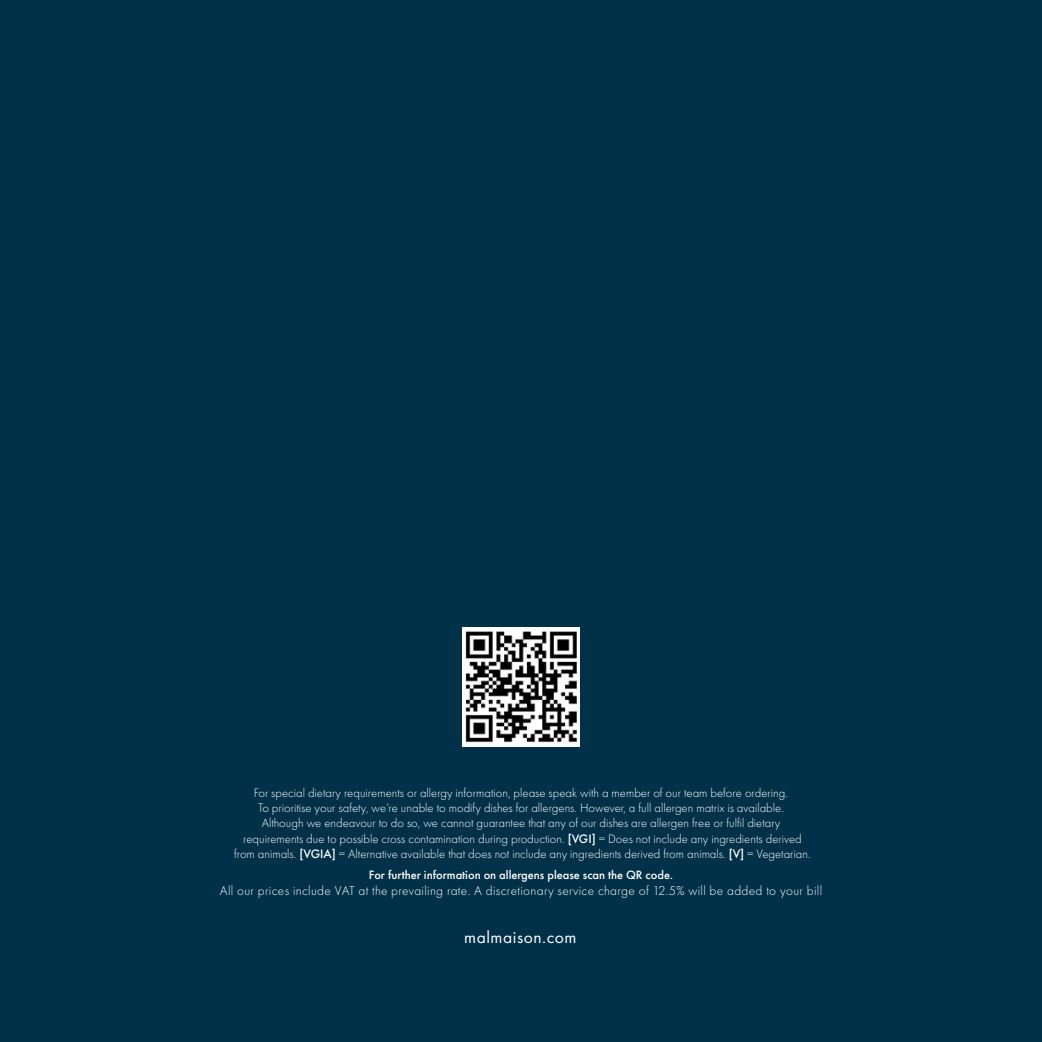
<style>
.page{position:relative;width:1042px;height:1042px;background:#003148}
.page>*{position:absolute;margin:0;border:0;box-sizing:border-box;transform-origin:0 0}
.t1{font:17.5px "Futura PT";letter-spacing:.03em;color:#fff}
.t2{font:300 13.47px "Futura PT";letter-spacing:.025em;color:#fff}
.t3{font:300 12.78px/15.2px "Futura PT";color:#fff;text-align:center}
.t4{font:500 12.42px "Futura PT";color:#fff}
.s1{font-weight:500}
</style>
<div class="page">
<img style="left:463px;top:628px;width:116px;height:118px">
<p class="t3" style="left:234px;top:785px;width:578px">For special dietary requirements or allergy information, please speak with a member of our team before ordering.<br>To prioritise your safety, we’re unable to modify dishes for allergens. However, a full allergen matrix is available.<br>Although we endeavour to do so, we cannot guarantee that any of our dishes are allergen free or fulfil dietary requirements due to possible cross contamination during production. <span class="s1">[VGI]</span> = Does not include any ingredients derived from animals. <span class="s1">[VGIA]</span> = Alternative available that does not include any ingredients derived from animals. <span class="s1">[V]</span> = Vegetarian.</p>
<p class="t4" style="left:369px;top:867px;width:306px">For further information on allergens please scan the QR code.</p>
<p class="t2" style="left:220px;top:883px;width:604px">All our prices include VAT at the prevailing rate. A discretionary service charge of 12.5% will be added to your bill</p>
<h1 class="t1" style="left:464px;top:926px;width:114px">malmaison.com</h1>
</div>
